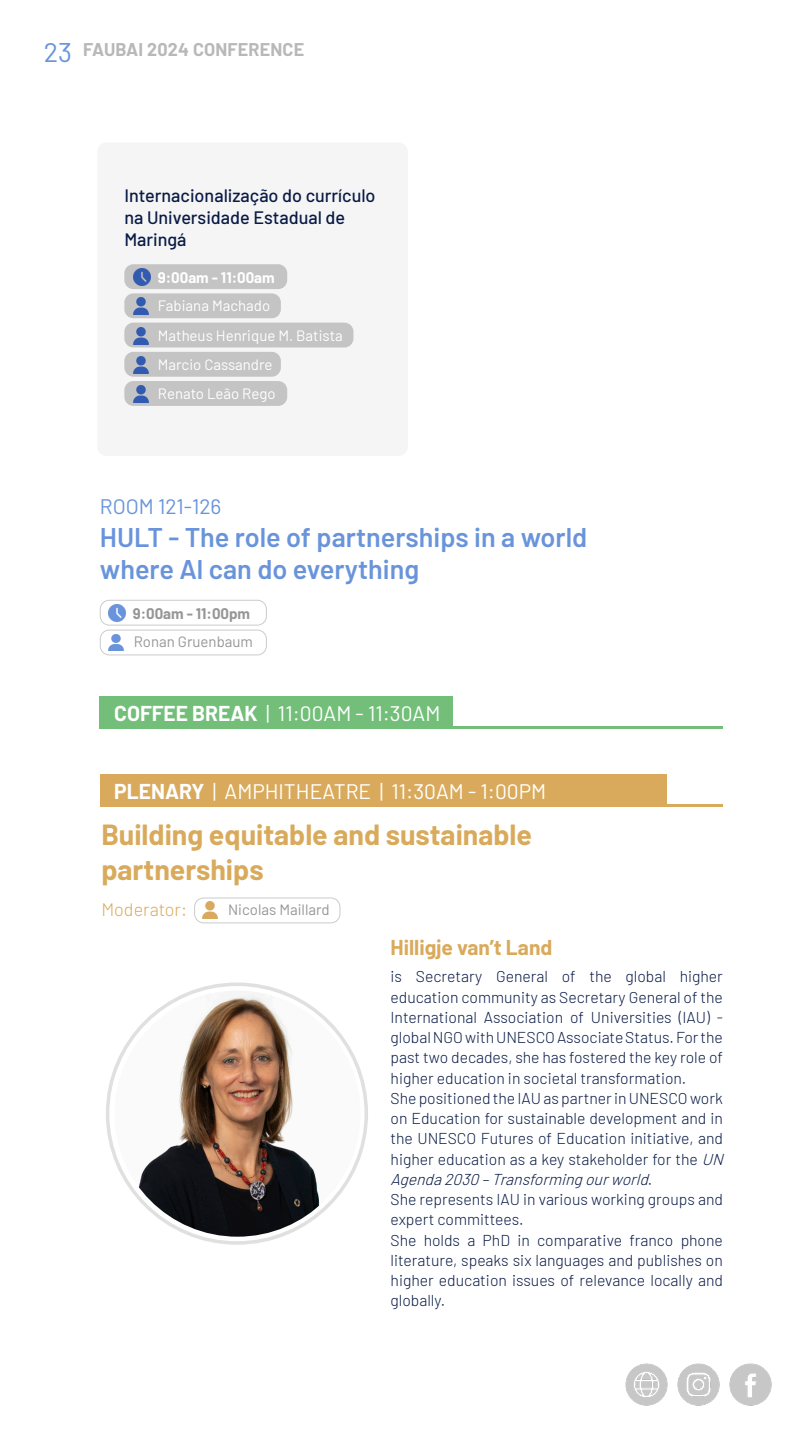
<style>
.page{position:relative;width:810px;height:1440px;background:#fff}
.page>*{position:absolute;margin:0;border:0;box-sizing:border-box;transform-origin:0 0}
.t1{font:700 28.42px "Barlow";color:#d9aa5b}
.t2{font:600 27px/32.4px "Barlow";color:#6994db}
.t3{font:21px "Barlow";color:#fff}
.t4{font:700 21px "Barlow";color:#d9aa5b}
.t5{font:21px "Barlow";color:#6994db}
.t6{font:500 18px/21.6px "Barlow";color:#091a45}
.t7{font:700 18px "Barlow";letter-spacing:.01em;color:#b8b8b8}
.t8{font:300 18px "Barlow";color:#d9aa5b}
.t9{font:300 15.75px/20.2px "Barlow";color:#091a45;text-align:justify}
.t10{font:15px "Barlow";color:#fff}
.t11{font:15px "Barlow";color:#969696}
.t12{font:700 15px "Barlow";color:#fff}
.t13{font:700 15px "Barlow";color:#969696}
.s1{font-weight:400;font-size:27px;color:#6994db}
.s2{font-weight:700}
.s3{font-style:italic}
</style>
<div class="page">
<img style="left:625px;top:1363px;width:43px;height:43px">
<img style="left:677px;top:1363px;width:43px;height:43px">
<img style="left:729px;top:1363px;width:43px;height:43px">
<div style="left:97px;top:143px;width:311px;height:313px;background:#f5f5f5;border-radius:9px"></div>
<div style="left:124px;top:264px;width:163px;height:25px;background:#c4c4c4;border-radius:9px"></div>
<div style="left:124px;top:293px;width:157px;height:25px;background:#c4c4c4;border-radius:9px"></div>
<div style="left:124px;top:323px;width:229px;height:24px;background:#c4c4c4;border-radius:9px"></div>
<div style="left:124px;top:352px;width:157px;height:25px;background:#c4c4c4;border-radius:9px"></div>
<div style="left:124px;top:381px;width:163px;height:25px;background:#c4c4c4;border-radius:9px"></div>
<img style="left:134px;top:269px;width:17px;height:17px">
<img style="left:133px;top:298px;width:16px;height:17px">
<img style="left:133px;top:327px;width:16px;height:17px">
<img style="left:133px;top:356px;width:16px;height:17px">
<img style="left:133px;top:386px;width:16px;height:17px">
<div style="left:100px;top:630px;width:167px;height:25px;border:1px solid #787878;border-radius:9px"></div>
<img style="left:108px;top:634px;width:16px;height:17px">
<div style="left:100px;top:600px;width:167px;height:26px;border:1px solid #787878;border-radius:9px"></div>
<img style="left:108px;top:604px;width:17px;height:17px">
<div style="left:100px;top:696px;width:353px;height:32px;background:#73bf79"></div>
<hr style="left:100px;top:726px;width:623px;height:2px;background:#73bf79">
<div style="left:100px;top:774px;width:567px;height:33px;background:#d9aa5b"></div>
<hr style="left:100px;top:805px;width:623px;height:2px;background:#d9aa5b">
<img style="left:114px;top:991px;width:247px;height:246px;border-radius:123px">
<div style="left:194px;top:898px;width:146px;height:25px;border:1px solid #787878;border-radius:9px"></div>
<img style="left:202px;top:902px;width:16px;height:17px">
<p class="t7" style="left:44px;top:36px;width:262px"><span class="s1">23</span> FAUBAI 2024 CONFERENCE</p>
<p class="t6" style="left:124px;top:184px;width:253px">Internacionalização do currículo na Universidade Estadual de<br>Maringá</p>
<p class="t12" style="left:158px;top:266px;width:118px">9:00am - 11:00am</p>
<p class="t10" style="left:158px;top:295px;width:114px">Fabiana Machado</p>
<p class="t10" style="left:158px;top:324px;width:186px">Matheus Henrique M. Batista</p>
<p class="t10" style="left:158px;top:354px;width:116px">Marcio Cassandre</p>
<p class="t10" style="left:158px;top:383px;width:119px">Renato Leão Rego</p>
<p class="t5" style="left:100px;top:492px;width:123px">ROOM 121-126</p>
<p class="t2" style="left:100px;top:519px;width:489px">HULT - The role of partnerships in a world where Al can do everything</p>
<p class="t13" style="left:133px;top:602px;width:119px">9:00am - 11:00pm</p>
<p class="t11" style="left:134px;top:631px;width:121px">Ronan Gruenbaum</p>
<p class="t3" style="left:114px;top:698px;width:328px"><span class="s2">COFFEE BREAK</span> | 11:00AM - 11:30AM</p>
<p class="t3" style="left:114px;top:776px;width:433px"><span class="s2">PLENARY</span> | AMPHITHEATRE | 11:30AM - 1:00PM</p>
<p class="t1" style="left:101px;top:814px;width:432px">Building equitable and sustainable</p>
<p class="t1" style="left:101px;top:848px;width:164px">partnerships</p>
<p class="t8" style="left:101px;top:896px;width:87px">Moderator:</p>
<p class="t11" style="left:228px;top:899px;width:103px">Nicolas Maillard</p>
<p class="t4" style="left:391px;top:932px;width:163px">Hilligje van’t Land</p>
<p class="t9" style="left:391px;top:965px;width:334px">is Secretary General of the global higher education community as Secretary General of the International Association of Universities (IAU) - global NGO with UNESCO Associate Status. For the past two decades, she has fostered the key role of higher education in societal transformation.</p>
<p class="t9" style="left:391px;top:1087px;width:339px;text-align:left">She positioned the IAU as partner in UNESCO work on Education for sustainable development and in the UNESCO Futures of Education initiative, and higher education as a key stakeholder for the <span class="s3">UN Agenda2030–Transformingourworld</span>.</p>
<p class="t9" style="left:391px;top:1188px;width:334px">She represents IAU in various working groups and expert committees.</p>
<p class="t9" style="left:391px;top:1229px;width:334px">She holds a PhD in comparative franco phone literature, speaks six languages and publishes on higher education issues of relevance locally and globally.</p>
</div>
